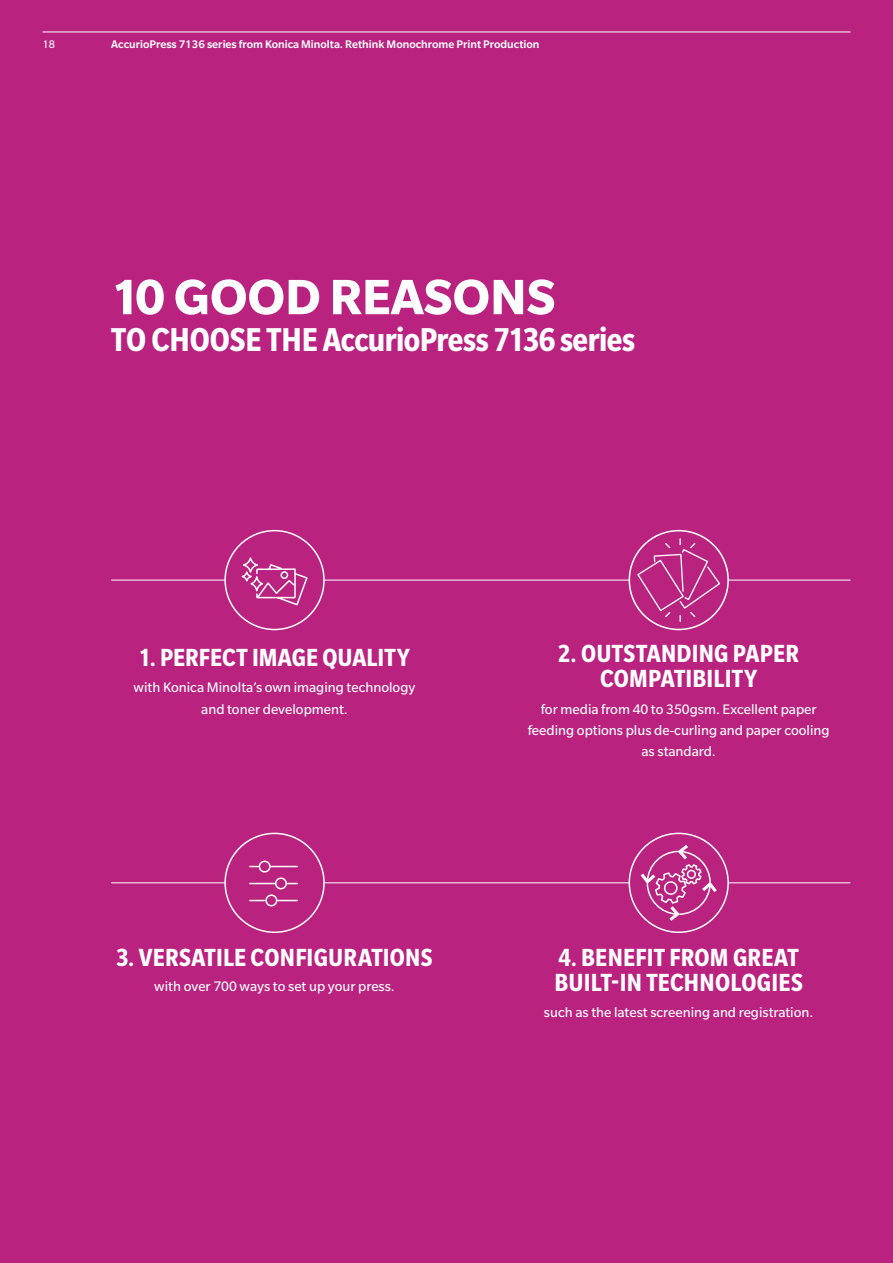
<style>
.page{position:relative;width:893px;height:1263px;background:#ba2280}
.page>*{position:absolute;margin:0;border:0;box-sizing:border-box;transform-origin:0 0}
.t1{font:700 54px "Slate Pro";color:#fff}
.t2{font:700 condensed 36px "Slate Pro";letter-spacing:-.015em;color:#fff}
.t3{font:700 condensed 27px/25.5px "Slate Pro";letter-spacing:.01em;color:#fff;text-align:center}
.t4{font:15px/21.3px "Slate Pro";color:#fff;text-align:center}
.t5{font:500 12px "Slate Pro";color:#fff}
.t6{font:12px "Slate Pro";color:#fff}
</style>
<div class="page">
<hr style="left:111px;top:580px;width:739px;height:1px;background:#fff">
<hr style="left:111px;top:882px;width:739px;height:1px;background:#fff">
<div style="left:225px;top:833px;width:99px;height:99px;background:#ba2280;border-radius:50%"></div>
<div style="left:224px;top:833px;width:101px;height:100px;border:2px solid #fff;border-radius:50%"></div>
<svg style="left:271px;top:866px;width:26px;height:1px"></svg>
<svg style="left:250px;top:883px;width:25px;height:1px"></svg>
<svg style="left:278px;top:900px;width:19px;height:1px"></svg>
<svg style="left:250px;top:900px;width:15px;height:1px"></svg>
<div style="left:259px;top:860px;width:12px;height:12px;border:2px solid #fff;border-radius:50%"></div>
<div style="left:275px;top:877px;width:12px;height:12px;border:2px solid #fff;border-radius:50%"></div>
<div style="left:265px;top:894px;width:12px;height:12px;border:2px solid #fff;border-radius:50%"></div>
<div style="left:225px;top:531px;width:99px;height:98px;background:#ba2280;border-radius:50%"></div>
<div style="left:224px;top:530px;width:101px;height:100px;border:2px solid #fff;border-radius:50%"></div>
<svg style="left:241px;top:544px;width:68px;height:62px"></svg>
<div style="left:629px;top:531px;width:99px;height:98px;background:#ba2280;border-radius:50%"></div>
<div style="left:628px;top:530px;width:101px;height:100px;border:2px solid #fff;border-radius:50%"></div>
<svg style="left:636px;top:537px;width:85px;height:86px"></svg>
<div style="left:629px;top:833px;width:99px;height:99px;background:#ba2280;border-radius:50%"></div>
<div style="left:628px;top:833px;width:101px;height:100px;border:2px solid #fff;border-radius:50%"></div>
<svg style="left:640px;top:844px;width:78px;height:78px"></svg>
<hr style="left:43px;top:32px;width:807px;height:1px;background:#fff">
<p class="t6" style="left:43px;top:38px;width:14px">18</p>
<p class="t5" style="left:111px;top:38px;width:430px">AccurioPress 7136 series from Konica Minolta. Rethink Monochrome Print Production</p>
<h1 class="t1" style="left:110px;top:267px;width:447px">10 GOOD REASONS</h1>
<h2 class="t2" style="left:111px;top:321px;width:525px">TO CHOOSE THE AccurioPress 7136 series</h2>
<h3 class="t3" style="left:139px;top:644px;width:273px">1. PERFECT IMAGE QUALITY</h3>
<p class="t4" style="left:134px;top:677px;width:283px">with Konica Minolta’s own imaging technology and toner development.</p>
<h3 class="t3" style="left:116px;top:944px;width:318px">3. VERSATILE CONFIGURATIONS</h3>
<p class="t4" style="left:154px;top:975px;width:242px">with over 700 ways to set up your press.</p>
<h3 class="t3" style="left:558px;top:640px;width:242px">2. OUTSTANDING PAPER<br>COMPATIBILITY</h3>
<p class="t4" style="left:528px;top:698px;width:303px">for media from 40 to 350gsm. Excellent paper feeding options plus de-curling and paper cooling as standard.</p>
<h3 class="t3" style="left:555px;top:944px;width:250px;text-align:left">4. BENEFIT FROM GREAT<br>BUILT-IN TECHNOLOGIES</h3>
<p class="t4" style="left:544px;top:1002px;width:271px">such as the latest screening and registration.</p>
</div>
